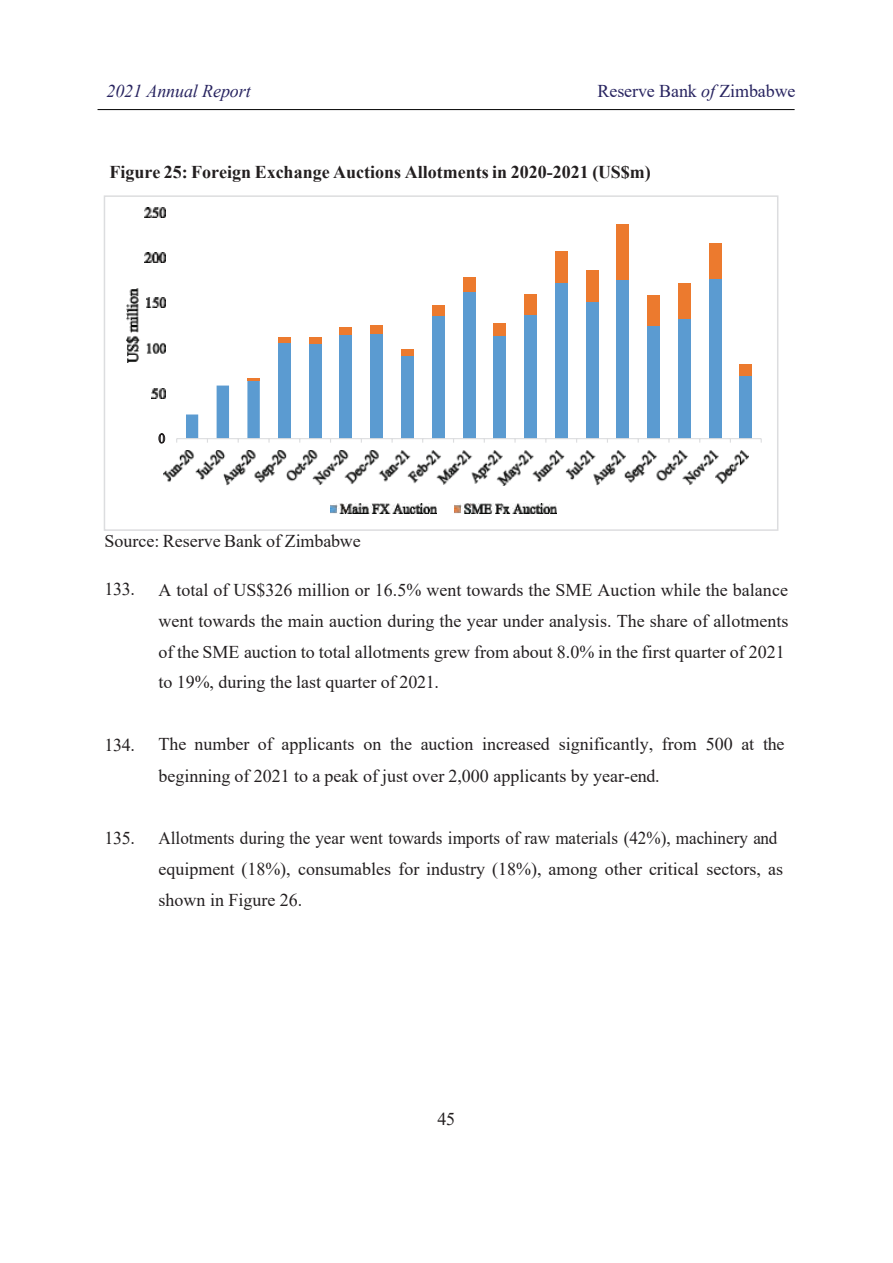
<style>
.page{position:relative;width:893px;height:1263px;background:#fff}
.page>*{position:absolute;margin:0;border:0;box-sizing:border-box;transform-origin:0 0}
.t1{font:18px/30.9px "Times New Roman";color:#231f20}
.t2{font:18px/30.9px "Times New Roman";color:#231f20;scale:.95 1}
.t3{font:700 18px "Times New Roman";color:#231f20}
.t4{font:18px "Times New Roman";letter-spacing:-.005em;color:#282460}
.t5{font:italic 18px "Times New Roman";letter-spacing:-.005em;color:#282460}
.s1{font-style:italic}
</style>
<div class="page">
<div style="left:278px;top:342px;width:13px;height:97px;background:#5b9bd1"></div>
<div style="left:278px;top:337px;width:13px;height:5px;background:#ec7a2e"></div>
<div style="left:309px;top:343px;width:12px;height:96px;background:#5b9bd1"></div>
<div style="left:309px;top:337px;width:12px;height:6px;background:#ec7a2e"></div>
<div style="left:340px;top:335px;width:12px;height:104px;background:#5b9bd1"></div>
<div style="left:340px;top:328px;width:12px;height:7px;background:#ec7a2e"></div>
<div style="left:370px;top:334px;width:13px;height:105px;background:#5b9bd1"></div>
<div style="left:370px;top:325px;width:13px;height:9px;background:#ec7a2e"></div>
<div style="left:401px;top:356px;width:13px;height:83px;background:#5b9bd1"></div>
<div style="left:401px;top:349px;width:13px;height:7px;background:#ec7a2e"></div>
<div style="left:432px;top:316px;width:12px;height:123px;background:#5b9bd1"></div>
<div style="left:432px;top:305px;width:12px;height:11px;background:#ec7a2e"></div>
<div style="left:463px;top:291px;width:12px;height:148px;background:#5b9bd1"></div>
<div style="left:463px;top:277px;width:12px;height:14px;background:#ec7a2e"></div>
<div style="left:494px;top:336px;width:12px;height:103px;background:#5b9bd1"></div>
<div style="left:494px;top:323px;width:12px;height:13px;background:#ec7a2e"></div>
<div style="left:524px;top:314px;width:13px;height:125px;background:#5b9bd1"></div>
<div style="left:524px;top:294px;width:13px;height:20px;background:#ec7a2e"></div>
<div style="left:555px;top:283px;width:12px;height:156px;background:#5b9bd1"></div>
<div style="left:555px;top:251px;width:12px;height:32px;background:#ec7a2e"></div>
<div style="left:586px;top:302px;width:12px;height:137px;background:#5b9bd1"></div>
<div style="left:586px;top:271px;width:12px;height:31px;background:#ec7a2e"></div>
<div style="left:617px;top:280px;width:12px;height:159px;background:#5b9bd1"></div>
<div style="left:617px;top:224px;width:12px;height:56px;background:#ec7a2e"></div>
<div style="left:647px;top:325px;width:13px;height:114px;background:#5b9bd1"></div>
<div style="left:647px;top:295px;width:13px;height:30px;background:#ec7a2e"></div>
<div style="left:678px;top:319px;width:12px;height:120px;background:#5b9bd1"></div>
<div style="left:678px;top:284px;width:12px;height:35px;background:#ec7a2e"></div>
<div style="left:709px;top:279px;width:12px;height:160px;background:#5b9bd1"></div>
<div style="left:709px;top:243px;width:12px;height:36px;background:#ec7a2e"></div>
<div style="left:740px;top:375px;width:12px;height:64px;background:#5b9bd1"></div>
<div style="left:740px;top:364px;width:12px;height:12px;background:#ec7a2e"></div>
<hr style="left:177px;top:438px;width:584px;height:1px;background:#dcdddf">
<svg style="left:186px;top:378px;width:74px;height:65px"></svg>
<svg style="left:158px;top:433px;width:7px;height:11px"></svg>
<svg style="left:152px;top:388px;width:13px;height:10px"></svg>
<img style="left:126px;top:289px;width:39px;height:74px">
<img style="left:145px;top:253px;width:20px;height:10px">
<img style="left:145px;top:207px;width:20px;height:10px">
<img style="left:164px;top:450px;width:584px;height:36px">
<img style="left:331px;top:504px;width:106px;height:10px">
<img style="left:455px;top:504px;width:102px;height:10px">
<div style="left:104px;top:195px;width:674px;height:336px;border:2px solid #dcdddf"></div>
<hr style="left:98px;top:109px;width:697px;height:1px;background:#000">
<p class="t5" style="left:107px;top:79px;width:146px">2021 Annual Report</p>
<p class="t4" style="left:598px;top:79px;width:199px">Reserve Bank <span class="s1">of</span> Zimbabwe</p>
<p class="t3" style="left:110px;top:159px;width:543px">Figure 25: Foreign Exchange Auctions Allotments in 2020-2021 (US$m)</p>
<p class="t1" style="left:104px;top:525px;width:258px">Source: Reserve Bank of Zimbabwe</p>
<p class="t1" style="left:104px;top:573px;width:32px">133.</p>
<p class="t1" style="left:158px;top:574px;width:631px">A total of US$326 million or 16.5% went towards the SME Auction while the balance went towards the main auction during the year under analysis. The share of allotments of the SME auction to total allotments grew from about 8.0% in the first quarter of 2021 to 19%, during the last quarter of 2021.</p>
<p class="t1" style="left:104px;top:729px;width:32px">134.</p>
<p class="t1" style="left:158px;top:728px;width:627px">The number of applicants on the auction increased significantly, from 500 at the beginning of 2021 to a peak of just over 2,000 applicants by year-end.</p>
<p class="t1" style="left:104px;top:822px;width:32px">135.</p>
<p class="t2" style="left:158px;top:822px;width:659px">Allotments during the year went towards imports of raw materials (42%), machinery and equipment (18%), consumables for industry (18%), among other critical sectors, as shown in Figure 26.</p>
<p class="t1" style="left:438px;top:1103px;width:19px">45</p>
</div>
